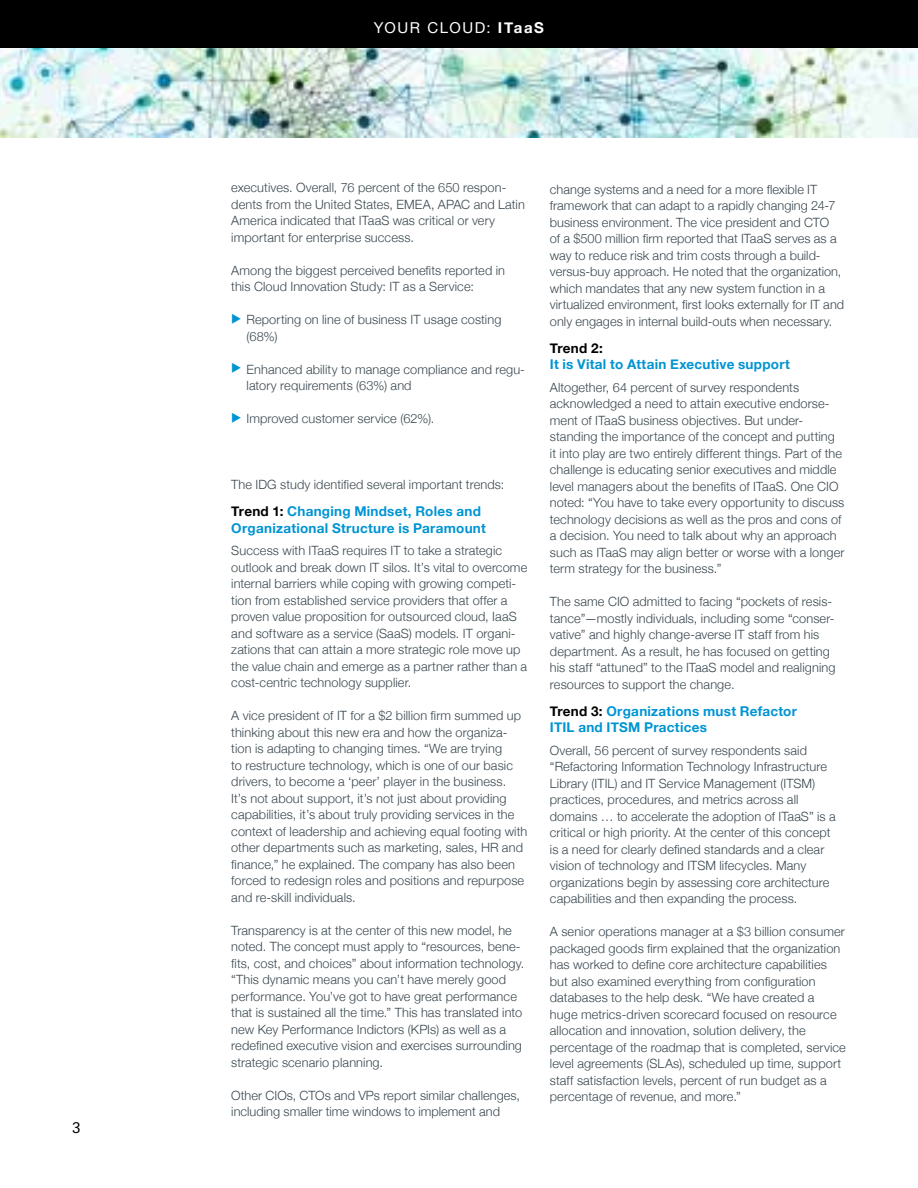
<style>
.page{position:relative;width:918px;height:1188px;background:#fff}
.page>*{position:absolute;margin:0;border:0;box-sizing:border-box;transform-origin:0 0}
.t1{font:15px "Helvetica Neue";letter-spacing:.105em;color:#fff}
.t2{font:15px "Vectora LH";color:#000}
.t3{font:700 13.5px/16.5px "Helvetica Neue";letter-spacing:.02em;color:#0194d3}
.t4{font:700 13.5px "Helvetica Neue";letter-spacing:.02em;color:#000}
.t5{font:300 12.75px/16.5px "Helvetica Neue";letter-spacing:.01em;color:#39474f}
.s1{font-weight:700}
.s2{color:#0194d3}
.s3{color:#000}
</style>
<div class="page">
<img style="left:0;top:48px;width:918px;height:90px">
<div style="left:0;top:0;width:918px;height:48px;background:#000"></div>
<p class="t2" style="left:72px;top:1118px;width:10px">3</p>
<p class="t1" style="left:374px;top:18px;width:170px">YOUR CLOUD: <span class="s1">itaas</span></p>
<p class="t5" style="left:231px;top:179px;width:295px">executives. Overall, 76 percent of the 650 respon&shy;dents from the United States, EMEA, APAC and Latin America indicated that ITaaS was critical or very important for enterprise success.</p>
<p class="t5" style="left:231px;top:262px;width:275px">Among the biggest perceived benefits reported in this Cloud Innovation Study: IT as a Service:</p>
<p class="t5" style="left:247px;top:311px;width:256px;text-indent:-15px"><span class="s2">◆</span> Reporting on line of business IT usage costing (68%)</p>
<p class="t5" style="left:247px;top:361px;width:280px;text-indent:-15px"><span class="s2">◆</span> Enhanced ability to manage compliance and regu&shy;latory requirements (63%) and</p>
<p class="t5" style="left:231px;top:410px;width:204px"><span class="s2">◆</span> Improved customer service (62%).</p>
<p class="t5" style="left:231px;top:476px;width:275px">The IDG study identified several important trends:</p>
<p class="t3" style="left:231px;top:503px;width:256px"><span class="s3">Trend 1:</span> Changing Mindset, Roles and<br>Organizational Structure is Paramount</p>
<p class="t5" style="left:231px;top:542px;width:298px">Success with ITaaS requires IT to take a strategic outlook and break down IT silos. It’s vital to overcome internal barriers while coping with growing competi&shy;tion from established service providers that offer a proven value proposition for outsourced cloud, IaaS and software as a service (SaaS) models. IT organi&shy;zations that can attain a more strategic role move up the value chain and emerge as a partner rather than a cost-centric technology supplier.</p>
<p class="t5" style="left:231px;top:707px;width:298px">A vice president of IT for a $2 billion firm summed up thinking about this new era and how the organiza&shy;tion is adapting to changing times. “We are trying<br>to restructure technology, which is one of our basic drivers, to become a ‘peer’ player in the business.<br>It’s not about support, it’s not just about providing capabilities, it’s about truly providing services in the context of leadership and achieving equal footing with other departments such as marketing, sales, HR and finance,” he explained. The company has also been forced to redesign roles and positions and repurpose and re-skill individuals.</p>
<p class="t5" style="left:231px;top:922px;width:295px">Transparency is at the center of this new model, he noted. The concept must apply to “resources, bene&shy;fits, cost, and choices” about information technology. “This dynamic means you can’t have merely good performance. You’ve got to have great performance that is sustained all the time.” This has translated into new Key Performance Indictors (KPIs) as well as a redefined executive vision and exercises surrounding strategic scenario planning.</p>
<p class="t5" style="left:231px;top:1087px;width:290px">Other CIOs, CTOs and VPs report similar challenges, including smaller time windows to implement and</p>
<p class="t5" style="left:550px;top:181px;width:296px">change systems and a need for a more flexible IT framework that can adapt to a rapidly changing 24-7 business environment. The vice president and CTO<br>of a $500 million firm reported that ITaaS serves as a way to reduce risk and trim costs through a build&shy;versus-buy approach. He noted that the organization, which mandates that any new system function in a virtualized environment, first looks externally for IT and only engages in internal build-outs when necessary.</p>
<p class="t4" style="left:550px;top:340px;width:54px">Trend 2:</p>
<p class="t3" style="left:550px;top:356px;width:242px">It is Vital to Attain Executive support</p>
<p class="t5" style="left:550px;top:379px;width:296px">Altogether, 64 percent of survey respondents acknowledged a need to attain executive endorse&shy;ment of ITaaS business objectives. But under&shy;standing the importance of the concept and putting<br>it into play are two entirely different things. Part of the challenge is educating senior executives and middle level managers about the benefits of ITaaS. One CIO noted: “You have to take every opportunity to discuss technology decisions as well as the pros and cons of a decision. You need to talk about why an approach such as ITaaS may align better or worse with a longer term strategy for the business.”</p>
<p class="t5" style="left:550px;top:593px;width:287px">The same CIO admitted to facing “pockets of resis&shy;tance”—mostly individuals, including some “conser&shy;vative” and highly change-averse IT staff from his department. As a result, he has focused on getting his staff “attuned” to the ITaaS model and realigning resources to support the change.</p>
<p class="t3" style="left:550px;top:702px;width:249px"><span class="s3">Trend 3:</span> Organizations must Refactor<br>ITIL and ITSM Practices</p>
<p class="t5" style="left:550px;top:742px;width:287px">Overall, 56 percent of survey respondents said “Refactoring Information Technology Infrastructure Library (ITIL) and IT Service Management (ITSM) practices, procedures, and metrics across all domains … to accelerate the adoption of ITaaS” is a critical or high priority. At the center of this concept is a need for clearly defined standards and a clear vision of technology and ITSM lifecycles. Many organizations begin by assessing core architecture capabilities and then expanding the process.</p>
<p class="t5" style="left:550px;top:923px;width:298px">A senior operations manager at a $3 billion consumer packaged goods firm explained that the organization has worked to define core architecture capabilities but also examined everything from configuration databases to the help desk. “We have created a<br>huge metrics-driven scorecard focused on resource allocation and innovation, solution delivery, the percentage of the roadmap that is completed, service level agreements (SLAs), scheduled up time, support staff satisfaction levels, percent of run budget as a percentage of revenue, and more.”</p>
</div>
